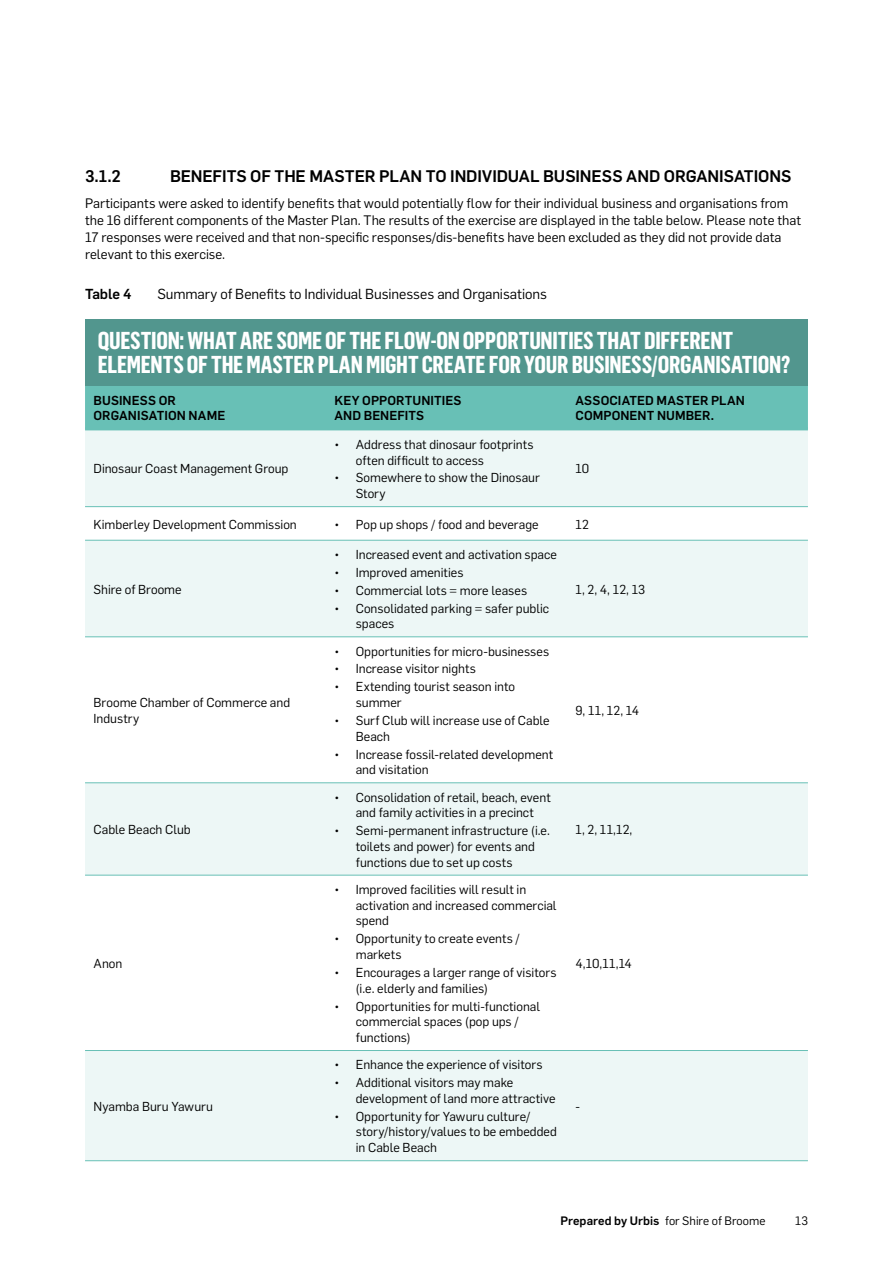
<style>
.page{position:relative;width:893px;height:1263px;background:#fff}
.page>*{position:absolute;margin:0;border:0;box-sizing:border-box;transform-origin:0 0}
.t1{font:700 24px/24px "Flama Cond";letter-spacing:-.01em;color:#fff}
.t2{font:500 16.5px "Flama";letter-spacing:-.005em;color:#000}
.t3{font:14.25px "Flama";letter-spacing:-.005em;color:#000}
.t4{font:500 14.25px "Flama";letter-spacing:-.005em;color:#000}
.t5{font:13.5px/17.2px "Flama";color:#000}
.t6{font:12.75px/15.8px "Flama";color:#000}
.t7{font:500 12.75px/15.8px "Flama";letter-spacing:.005em;color:#000}
.t8{font:12px "Flama";letter-spacing:.005em;color:#000}
.s1{font-weight:500}
</style>
<div class="page">
<div style="left:85px;top:386px;width:723px;height:41px;background:#68c0b6"></div>
<svg style="left:85px;top:430px;width:723px;height:730px;fill:#edf7f6"></svg>
<hr style="left:85px;top:427px;width:241px;height:3px;background:#68c0b6">
<hr style="left:326px;top:427px;width:241px;height:3px;background:#68c0b6">
<hr style="left:567px;top:427px;width:241px;height:3px;background:#68c0b6">
<hr style="left:85px;top:506px;width:241px;height:1px;background:#68c0b6">
<hr style="left:326px;top:506px;width:241px;height:1px;background:#68c0b6">
<hr style="left:567px;top:506px;width:241px;height:1px;background:#68c0b6">
<hr style="left:85px;top:540px;width:241px;height:1px;background:#68c0b6">
<hr style="left:326px;top:540px;width:241px;height:1px;background:#68c0b6">
<hr style="left:567px;top:540px;width:241px;height:1px;background:#68c0b6">
<hr style="left:85px;top:636px;width:241px;height:1px;background:#68c0b6">
<hr style="left:326px;top:636px;width:241px;height:1px;background:#68c0b6">
<hr style="left:567px;top:636px;width:241px;height:1px;background:#68c0b6">
<hr style="left:85px;top:782px;width:241px;height:1px;background:#68c0b6">
<hr style="left:326px;top:782px;width:241px;height:1px;background:#68c0b6">
<hr style="left:567px;top:782px;width:241px;height:1px;background:#68c0b6">
<hr style="left:85px;top:875px;width:241px;height:1px;background:#68c0b6">
<hr style="left:326px;top:875px;width:241px;height:1px;background:#68c0b6">
<hr style="left:567px;top:875px;width:241px;height:1px;background:#68c0b6">
<hr style="left:85px;top:1050px;width:241px;height:1px;background:#68c0b6">
<hr style="left:326px;top:1050px;width:241px;height:1px;background:#68c0b6">
<hr style="left:567px;top:1050px;width:241px;height:1px;background:#68c0b6">
<hr style="left:85px;top:1160px;width:241px;height:1px;background:#68c0b6">
<hr style="left:326px;top:1160px;width:241px;height:1px;background:#68c0b6">
<hr style="left:567px;top:1160px;width:241px;height:1px;background:#68c0b6">
<div style="left:85px;top:319px;width:723px;height:67px;background:#52968e"></div>
<p class="t2" style="left:85px;top:170px;width:37px">3.1.2</p>
<p class="t2" style="left:170px;top:170px;width:623px">BENEFITS OF THE MASTER PLAN TO INDIVIDUAL BUSINESS AND ORGANISATIONS</p>
<p class="t5" style="left:85px;top:195px;width:717px">Participants were asked to identify benefits that would potentially flow for their individual business and organisations from the 16 different components of the Master Plan. The results of the exercise are displayed in the table below. Please note that 17 responses were received and that non-specific responses/dis-benefits have been excluded as they did not provide data relevant to this exercise.</p>
<p class="t4" style="left:85px;top:288px;width:48px">Table 4</p>
<p class="t3" style="left:157px;top:288px;width:391px">Summary of Benefits to Individual Businesses and Organisations</p>
<h1 class="t1" style="left:98px;top:331px;width:694px">QUESTION: WHAT ARE SOME OF THE FLOW-ON OPPORTUNITIES THAT DIFFERENT<br>ELEMENTS OF THE MASTER PLAN MIGHT CREATE FOR YOUR BUSINESS/ORGANISATION?</h1>
<p class="t7" style="left:94px;top:393px;width:133px">BUSINESS OR<br>ORGANISATION NAME</p>
<p class="t7" style="left:334px;top:393px;width:129px">KEY OPPORTUNITIES<br>AND BENEFITS</p>
<p class="t7" style="left:575px;top:393px;width:171px">ASSOCIATED MASTER PLAN<br>COMPONENT NUMBER.</p>
<p class="t6" style="left:94px;top:462px;width:196px">Dinosaur Coast Management Group</p>
<p class="t6" style="left:356px;top:437px;width:179px;text-indent:-21px">• Address that dinosaur footprints often difficult to access</p>
<p class="t6" style="left:356px;top:471px;width:186px;text-indent:-21px">• Somewhere to show the Dinosaur<br>Story</p>
<p class="t6" style="left:575px;top:462px;width:15px">10</p>
<p class="t6" style="left:94px;top:517px;width:205px">Kimberley Development Commission</p>
<p class="t6" style="left:334px;top:517px;width:206px">• Pop up shops / food and beverage</p>
<p class="t6" style="left:575px;top:517px;width:15px">12</p>
<p class="t6" style="left:94px;top:582px;width:90px">Shire of Broome</p>
<p class="t6" style="left:94px;top:696px;width:198px">Broome Chamber of Commerce and<br>Industry</p>
<p class="t6" style="left:94px;top:823px;width:99px">Cable Beach Club</p>
<p class="t6" style="left:94px;top:956px;width:30px">Anon</p>
<p class="t6" style="left:94px;top:1099px;width:121px">Nyamba Buru Yawuru</p>
<p class="t6" style="left:334px;top:547px;width:224px">• Increased event and activation space</p>
<p class="t6" style="left:334px;top:565px;width:131px">• Improved amenities</p>
<p class="t6" style="left:334px;top:583px;width:194px">• Commercial lots = more leases</p>
<p class="t6" style="left:356px;top:601px;width:195px;text-indent:-21px">• Consolidated parking = safer public spaces</p>
<p class="t6" style="left:334px;top:644px;width:216px">• Opportunities for micro-businesses</p>
<p class="t6" style="left:334px;top:662px;width:143px">• Increase visitor nights</p>
<p class="t6" style="left:356px;top:680px;width:161px;text-indent:-21px">• Extending tourist season into summer</p>
<p class="t6" style="left:356px;top:713px;width:196px;text-indent:-21px">• Surf Club will increase use of Cable<br>Beach</p>
<p class="t6" style="left:356px;top:747px;width:199px;text-indent:-21px">• Increase fossil-related development and visitation</p>
<p class="t6" style="left:575px;top:582px;width:71px">1, 2, 4, 12, 13</p>
<p class="t6" style="left:575px;top:703px;width:65px">9, 11, 12, 14</p>
<p class="t6" style="left:334px;top:790px;width:218px;text-align:center">• Consolidation of retail, beach, event and family activities in a precinct</p>
<p class="t6" style="left:356px;top:824px;width:196px;text-indent:-21px">• Semi-permanent infrastructure (i.e. toilets and power) for events and functions due to set up costs</p>
<p class="t6" style="left:575px;top:823px;width:58px">1, 2, 11,12,</p>
<p class="t6" style="left:356px;top:882px;width:202px;text-indent:-21px">• Improved facilities will result in activation and increased commercial spend</p>
<p class="t6" style="left:356px;top:932px;width:166px;text-indent:-21px">• Opportunity to create events / markets</p>
<p class="t6" style="left:356px;top:965px;width:202px;text-indent:-21px">• Encourages a larger range of visitors (i.e. elderly and families)</p>
<p class="t6" style="left:356px;top:999px;width:186px;text-indent:-21px">• Opportunities for multi-functional commercial spaces (pop ups / functions)</p>
<p class="t6" style="left:334px;top:1058px;width:210px">• Enhance the experience of visitors</p>
<p class="t6" style="left:356px;top:1076px;width:201px;text-indent:-21px">• Additional visitors may make development of land more attractive</p>
<p class="t6" style="left:356px;top:1109px;width:203px;text-indent:-21px">• Opportunity for Yawuru culture/ story/history/values to be embedded in Cable Beach</p>
<p class="t6" style="left:575px;top:956px;width:58px">4,10,11,14</p>
<p class="t6" style="left:575px;top:1099px;width:6px">-</p>
<p class="t8" style="left:560px;top:1216px;width:207px"><span class="s1">Prepared by Urbis</span> for Shire of Broome</p>
<p class="t8" style="left:795px;top:1216px;width:14px">13</p>
</div>
